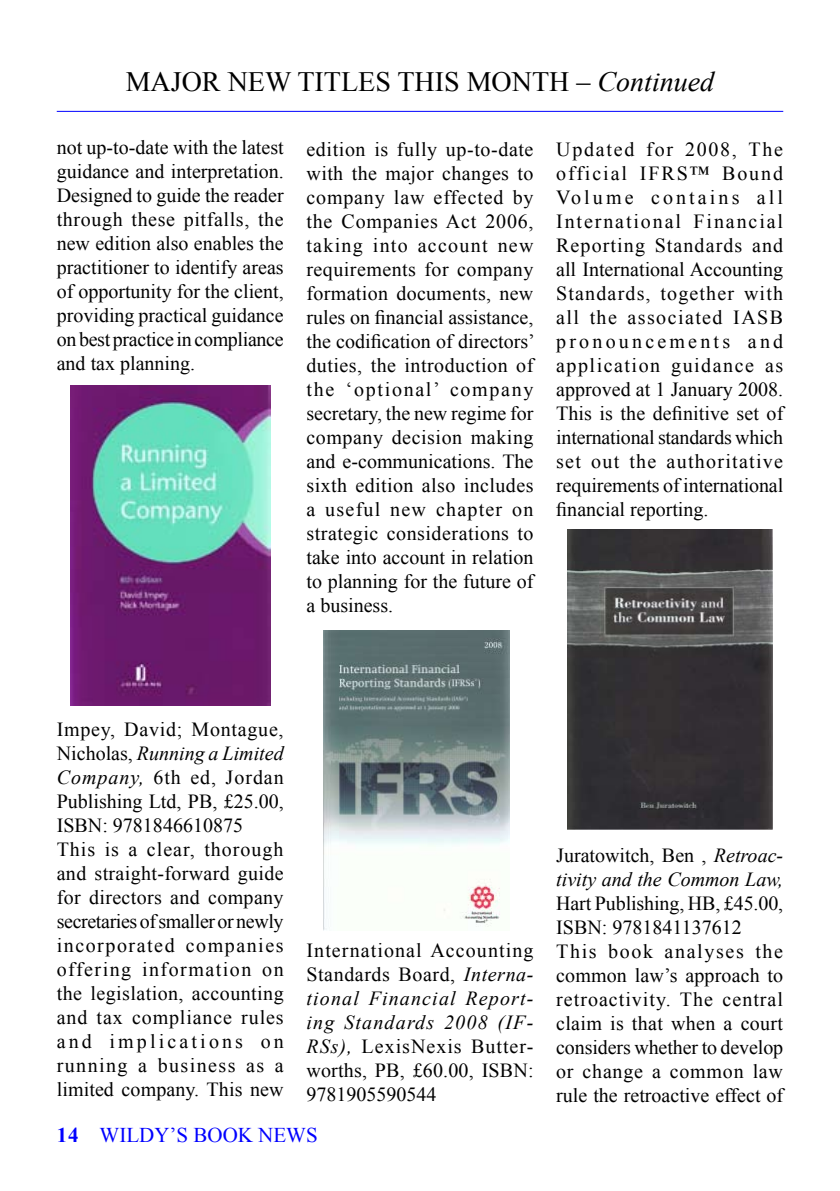
<style>
.page{position:relative;width:840px;height:1191px;background:#fff}
.page>*{position:absolute;margin:0;border:0;box-sizing:border-box;transform-origin:0 0}
.t1{font:28px "Times New Roman";color:#000}
.t2{font:21px "Times New Roman";color:#00f}
.t3{font:20px/24px "Times New Roman";letter-spacing:.005em;color:#000;text-align:justify}
.t4{font:italic 20px/24px "Times New Roman";color:#000}
.s1{font-style:italic}
.s2{font-weight:700}
.s3{font-style:normal}
</style>
<div class="page">
<img style="left:71px;top:386px;width:199px;height:320px">
<hr style="left:57px;top:111px;width:725px;height:1px;background:#00f">
<img style="left:323px;top:630px;width:186px;height:300px">
<img style="left:567px;top:530px;width:205px;height:300px">
<h1 class="t1" style="left:126px;top:63px;width:590px">MAJOR NEW TITLES THIS MONTH – <span class="s1">Continued</span></h1>
<p class="t3" style="left:57px;top:135px;width:228px">not up-to-date with the latest guidance and interpretation.<br>Designed to guide the reader through these pitfalls, the new edition also enables the practitioner to identify areas of opportunity for the client, providing practical guidance on best practice in compliance and tax planning.</p>
<p class="t3" style="left:306px;top:137px;width:230px">edition is fully up-to-date with the major changes to company law effected by the Companies Act 2006, taking into account new requirements for company formation documents, new rules on financial assistance, the codification of directors’ duties, the introduction of the ‘optional’ company secretary, the new regime for company decision making and e-communications. The sixth edition also includes a useful new chapter on strategic considerations to take into account in relation to planning for the future of a business.</p>
<p class="t3" style="left:556px;top:137px;width:228px">Updated for 2008, The official IFRS™ Bound Volume contains all International Financial Reporting Standards and all International Accounting Standards, together with all the associated IASB pronouncements and application guidance as approved at 1 January 2008.<br>This is the definitive set of international standards which set out the authoritative requirements of international financial reporting.</p>
<p class="t3" style="left:57px;top:716px;width:228px;text-align:left">Impey, David; Montague,<br>Nicholas, <span class="s1">Running a Limited<br>Company,</span> 6th ed, Jordan<br>Publishing Ltd, PB, £25.00,<br>ISBN: 9781846610875<br>This is a clear, thorough and straight-forward guide for directors and company secretaries of smaller or newly incorporated companies offering information on the legislation, accounting and tax compliance rules and implications on running a business as a limited company. This new</p>
<p class="t3" style="left:306px;top:937px;width:228px">International Accounting Standards Board, <span class="s1">Interna&shy;tional Financial Report&shy;ing Standards 2008 (IF-RSs),</span> LexisNexis Butter&shy;worths, PB, £60.00, ISBN:<br>9781905590544</p>
<p class="t2" style="left:57px;top:1120px;width:262px"><span class="s2">14</span> WILDY’S BOOK NEWS</p>
<p class="t4" style="left:556px;top:842px;width:228px"><span class="s3">Juratowitch, Ben ,</span> Retroac&shy;tivity and the Common Law,</p>
<p class="t3" style="left:556px;top:890px;width:228px;text-align:left">Hart Publishing, HB, £45.00,<br>ISBN: 9781841137612<br>This book analyses the common law’s approach to retroactivity. The central claim is that when a court considers whether to develop or change a common law rule the retroactive effect of</p>
</div>
